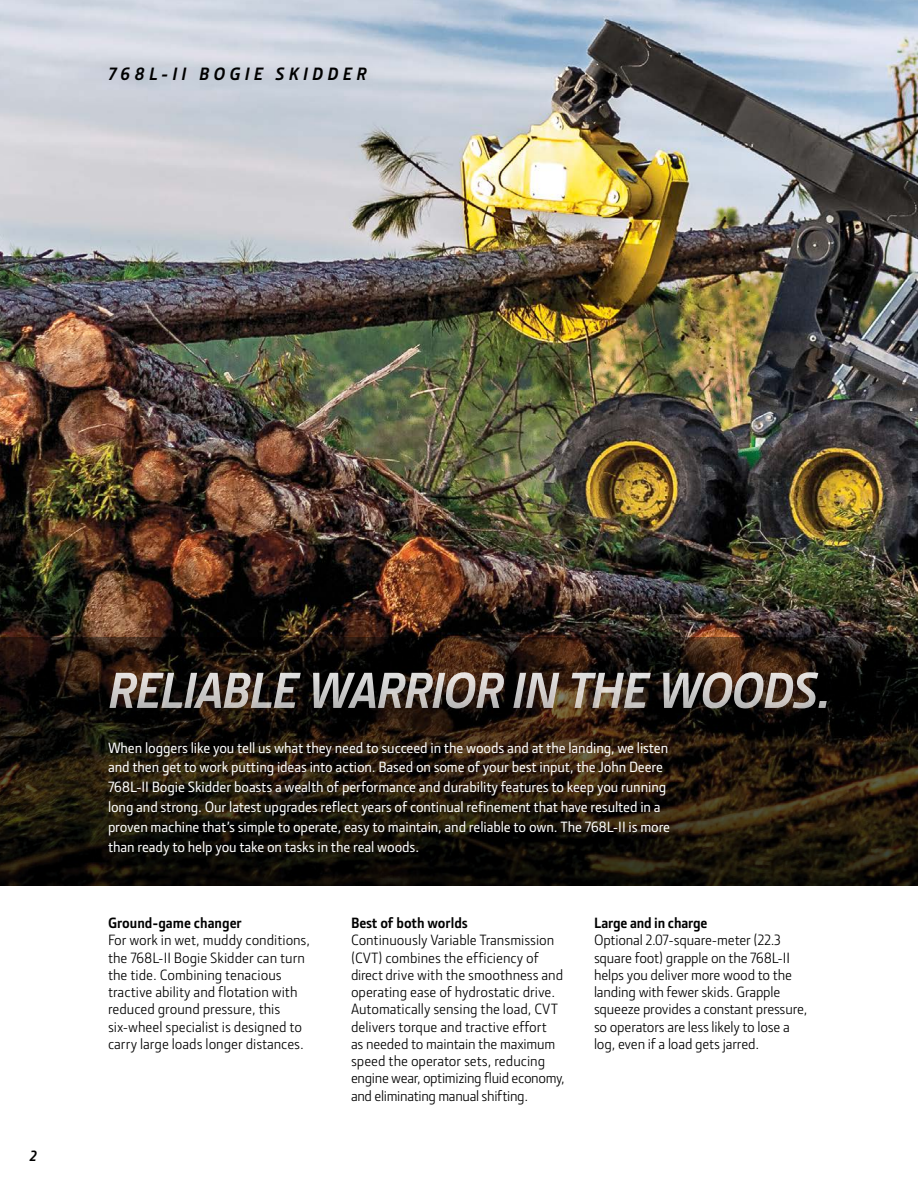
<style>
.page{position:relative;width:918px;height:1188px;background:#fff}
.page>*{position:absolute;margin:0;border:0;box-sizing:border-box;transform-origin:0 0}
.t1{font:italic 700 51px "JD Sans Pro";letter-spacing:-.025em;color:#fff}
.t2{font:italic 700 18px "JD Sans Pro";letter-spacing:.24em;color:#000}
.t3{font:15px/17.2px "JD Sans Pro";letter-spacing:-.01em;color:#000}
.t4{font:500 15px/19.8px "JD Sans Pro";letter-spacing:-.005em;color:#fff}
.t5{font:700 15px "JD Sans Pro";color:#000}
.t6{font:italic 700 15px "JD Sans Pro";color:#000}
</style>
<div class="page">
<img style="left:0;top:0;width:918px;height:637px">
<div style="left:94px;top:51px;width:288px;height:45px;background:#303c42;opacity:.1"></div>
<svg style="left:0;top:637px;width:918px;height:249px;background:#1c140a"></svg>
<p class="t2" style="left:108px;top:62px;width:260px">768L-II BOGIE SKIDDER</p>
<p class="t6" style="left:30px;top:1146px;width:9px">2</p>
<h1 class="t1" style="left:108px;top:657px;width:725px">RELIABLE WARRIOR IN THE WOODS.</h1>
<p class="t4" style="left:108px;top:737px;width:564px">When loggers like you tell us what they need to succeed in the woods and at the landing, we listen and then get to work putting ideas into action. Based on some of your best input, the John Deere 768L-II Bogie Skidder boasts a wealth of performance and durability features to keep you running long and strong. Our latest upgrades reflect years of continual refinement that have resulted in a proven machine that’s simple to operate, easy to maintain, and reliable to own. The 768L-II is more than ready to help you take on tasks in the real woods.</p>
<p class="t5" style="left:108px;top:913px;width:135px">Ground-game changer</p>
<p class="t3" style="left:108px;top:931px;width:204px">For work in wet, muddy conditions, the 768L-II Bogie Skidder can turn the tide. Combining tenacious tractive ability and flotation with reduced ground pressure, this six-wheel specialist is designed to carry large loads longer distances.</p>
<p class="t5" style="left:351px;top:913px;width:118px">Best of both worlds</p>
<p class="t3" style="left:351px;top:931px;width:215px">Continuously Variable Transmission (CVT) combines the efficiency of direct drive with the smoothness and operating ease of hydrostatic drive.<br>Automatically sensing the load, CVT delivers torque and tractive effort<br>as needed to maintain the maximum speed the operator sets, reducing engine wear, optimizing fluid economy, and eliminating manual shifting.</p>
<p class="t5" style="left:594px;top:913px;width:115px">Large and in charge</p>
<p class="t3" style="left:594px;top:931px;width:215px">Optional 2.07-square-meter (22.3 square foot) grapple on the 768L-II helps you deliver more wood to the landing with fewer skids. Grapple squeeze provides a constant pressure, so operators are less likely to lose a log, even if a load gets jarred.</p>
</div>
